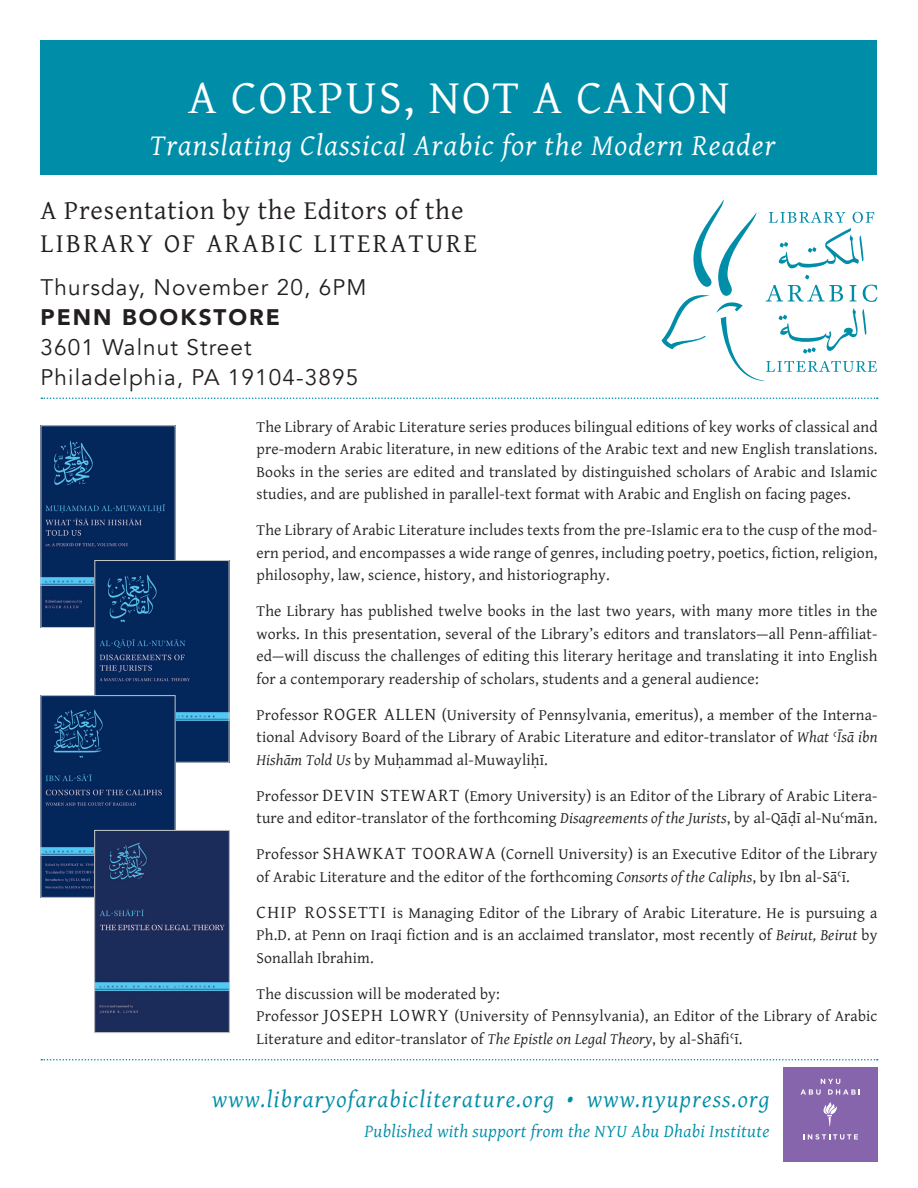
<style>
.page{position:relative;width:918px;height:1188px;background:#fff}
.page>*{position:absolute;margin:0;border:0;box-sizing:border-box;transform-origin:0 0}
.t1{font:48px "Gentium Plus";letter-spacing:.04em;color:#fff}
.t2{font:italic 30px "Gentium Plus";letter-spacing:.04em;color:#fff}
.t3{font:27px/33px "Gentium Plus";letter-spacing:.03em;color:#231f20}
.t4{font:italic 24px "Gentium Plus";letter-spacing:.05em;color:#008da8}
.t5{font:22.5px/30px "Avenir";letter-spacing:.05em;color:#231f20}
.t6{font:900 22.5px "Avenir";letter-spacing:.09em;color:#231f20}
.t7{font:italic 18px "Gentium Plus";letter-spacing:.02em;color:#008da8}
.t8{font:15.75px/22.5px "Gentium Plus";letter-spacing:.01em;color:#231f20;text-align:justify}
.s1{font-size:18px}
.s2{font-style:italic}
</style>
<div class="page">
<div style="left:40px;top:40px;width:838px;height:136px;background:#008da8"></div>
<svg style="left:662px;top:199px;width:215px;height:182px"></svg>
<svg style="left:41px;top:398px;width:837px;height:1px"></svg>
<svg style="left:41px;top:1059px;width:837px;height:1px"></svg>
<div style="left:783px;top:1067px;width:95px;height:94px;background:#8765ac"></div>
<svg style="left:823px;top:1102px;width:14px;height:24px"></svg>
<svg style="left:801px;top:1079px;width:59px;height:16px"></svg>
<svg style="left:803px;top:1134px;width:55px;height:6px"></svg>
<img style="left:43px;top:427px;width:131px;height:199px">
<div style="left:41px;top:425px;width:135px;height:203px;border:1px solid #c7c8ca"></div>
<img style="left:96px;top:562px;width:131px;height:199px">
<div style="left:94px;top:560px;width:135px;height:203px;border:1px solid #c7c8ca"></div>
<img style="left:42px;top:697px;width:132px;height:199px">
<div style="left:40px;top:695px;width:136px;height:203px;border:1px solid #c7c8ca"></div>
<img style="left:96px;top:832px;width:131px;height:199px">
<div style="left:94px;top:830px;width:135px;height:203px;border:1px solid #c7c8ca"></div>
<h1 class="t1" style="left:188px;top:53px;width:543px">A CORPUS, NOT A CANON</h1>
<h2 class="t2" style="left:150px;top:117px;width:627px">Translating Classical Arabic for the Modern Reader</h2>
<h3 class="t3" style="left:40px;top:191px;width:438px">A Presentation by the Editors of the<br>LIBRARY OF ARABIC LITERATURE</h3>
<h3 class="t5" style="left:40px;top:273px;width:328px">Thursday, November 20, 6PM</h3>
<h3 class="t6" style="left:40px;top:298px;width:241px">PENN BOOKSTORE</h3>
<h3 class="t5" style="left:40px;top:333px;width:319px">3601 Walnut Street<br>Philadelphia, PA 19104-3895</h3>
<p class="t8" style="left:256px;top:414px;width:623px">The Library of Arabic Literature series produces bilingual editions of key works of classical and pre-modern Arabic literature, in new editions of the Arabic text and new English translations.<br>Books in the series are edited and translated by distinguished scholars of Arabic and Islamic studies, and are published in parallel-text format with Arabic and English on facing pages.</p>
<p class="t8" style="left:256px;top:518px;width:623px">The Library of Arabic Literature includes texts from the pre-Islamic era to the cusp of the mod&shy;ern period, and encompasses a wide range of genres, including poetry, poetics, fiction, religion, philosophy, law, science, history, and historiography.</p>
<p class="t8" style="left:256px;top:599px;width:623px">The Library has published twelve books in the last two years, with many more titles in the works. In this presentation, several of the Library’s editors and translators—all Penn-affiliat&shy;ed—will discuss the challenges of editing this literary heritage and translating it into English for a contemporary readership of scholars, students and a general audience:</p>
<p class="t8" style="left:256px;top:702px;width:623px">Professor <span class="s1">ROGER ALLEN</span> (University of Pennsylvania, emeritus), a member of the Interna&shy;tional Advisory Board of the Library of Arabic Literature and editor-translator of <span class="s2">What ʿῙsā ibn Hishām Told Us</span> by Muḥammad al-Muwayliḥī.</p>
<p class="t8" style="left:256px;top:783px;width:623px">Professor <span class="s1">DEVIN STEWART</span> (Emory University) is an Editor of the Library of Arabic Litera&shy;ture and editor-translator of the forthcoming <span class="s2">Disagreements of the Jurists</span>, by al-Qāḍī al-Nuʿmān.</p>
<p class="t8" style="left:257px;top:842px;width:622px">Professor <span class="s1">SHAWKAT TOORAWA</span> (Cornell University) is an Executive Editor of the Library of Arabic Literature and the editor of the forthcoming <span class="s2">Consorts of the Caliphs</span>, by Ibn al-Sāʿī.</p>
<p class="t8" style="left:256px;top:900px;width:623px"><span class="s1">CHIP ROSSETTI</span> is Managing Editor of the Library of Arabic Literature. He is pursuing a Ph.D. at Penn on Iraqi fiction and is an acclaimed translator, most recently of <span class="s2">Beirut, Beirut</span> by Sonallah Ibrahim.</p>
<p class="t8" style="left:256px;top:981px;width:623px;text-align:left">The discussion will be moderated by:<br>Professor <span class="s1">JOSEPH LOWRY</span> (University of Pennsylvania), an Editor of the Library of Arabic<br>Literature and editor-translator of <span class="s2">The Epistle on Legal Theory</span>, by al-Shāfiʿī.</p>
<h3 class="t4" style="left:212px;top:1076px;width:559px">www.libraryofarabicliterature.org • www.nyupress.org</h3>
<p class="t7" style="left:365px;top:1114px;width:406px">Published with support from the NYU Abu Dhabi Institute</p>
</div>
